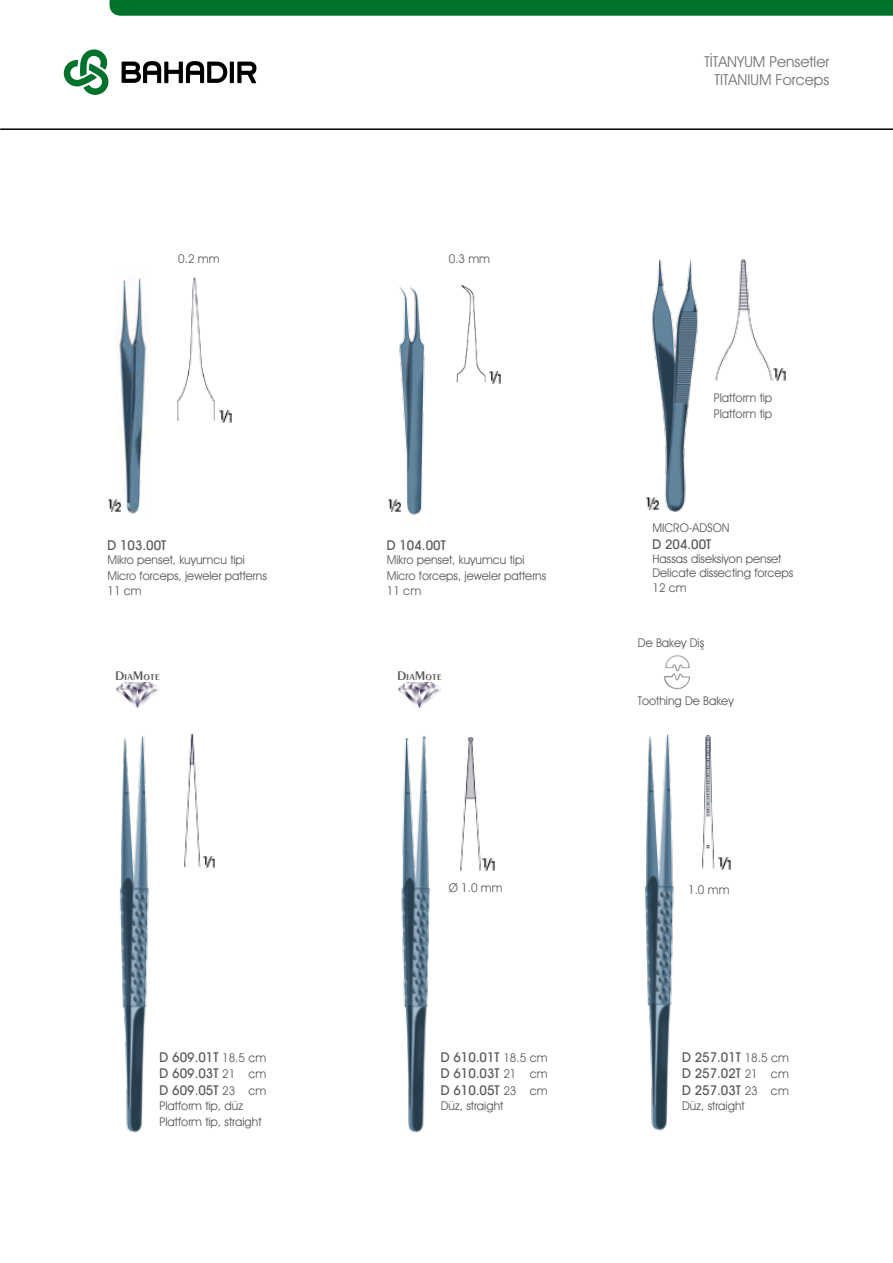
<style>
.page{position:relative;width:893px;height:1263px;background:#fff}
.page>*{position:absolute;margin:0;border:0;box-sizing:border-box;transform-origin:0 0}
.t1{font:15px/18px "Avant Garde IT Cby BT";color:#707172;text-align:right}
.t2{font:500 13.5px/16.2px "Avant Garde IT Cby BT";color:#58585a;text-align:justify}
.t3{font:600 13.5px "Exotic 350 BT";color:#58585a}
.t4{font:12px/16.2px "Avant Garde IT Cby BT";color:#58585a}
.s1{font-weight:400;font-size:12px}
</style>
<div class="page">
<div style="left:109px;top:0;width:784px;height:16px;background:#00722c"></div>
<svg style="left:64px;top:49px;width:44px;height:46px"></svg>
<svg style="left:122px;top:61px;width:134px;height:22px"></svg>
<hr style="left:0;top:128px;width:893px;height:2px;background:#000">
<img style="left:115px;top:277px;width:33px;height:236px">
<img style="left:177px;top:277px;width:38px;height:145px">
<img style="left:392px;top:286px;width:33px;height:229px">
<img style="left:456px;top:285px;width:30px;height:98px">
<img style="left:649px;top:259px;width:49px;height:253px">
<img style="left:715px;top:259px;width:59px;height:122px">
<img style="left:401px;top:735px;width:29px;height:398px">
<img style="left:119px;top:735px;width:30px;height:398px">
<img style="left:644px;top:733px;width:30px;height:398px">
<img style="left:460px;top:736px;width:23px;height:135px">
<img style="left:184px;top:733px;width:17px;height:135px">
<img style="left:701px;top:735px;width:14px;height:134px">
<img style="left:664px;top:655px;width:26px;height:34px">
<svg style="left:774px;top:368px;width:11px;height:12px"></svg>
<svg style="left:489px;top:372px;width:12px;height:12px"></svg>
<svg style="left:219px;top:410px;width:12px;height:12px"></svg>
<svg style="left:646px;top:498px;width:12px;height:11px"></svg>
<svg style="left:388px;top:500px;width:13px;height:11px"></svg>
<svg style="left:109px;top:500px;width:12px;height:11px"></svg>
<svg style="left:203px;top:856px;width:12px;height:12px"></svg>
<svg style="left:483px;top:858px;width:11px;height:12px"></svg>
<svg style="left:719px;top:858px;width:11px;height:11px"></svg>
<img style="left:116px;top:682px;width:43px;height:26px">
<img style="left:398px;top:682px;width:43px;height:26px">
<p class="t4" style="left:178px;top:250px;width:43px">0.2 mm</p>
<p class="t4" style="left:449px;top:251px;width:43px">0.3 mm</p>
<p class="t2" style="left:107px;top:537px;width:60px">D 103.00T</p>
<p class="t4" style="left:107px;top:552px;width:161px">Mikro penset, kuyumcu tipi<br>Micro forceps, jeweler patterns</p>
<p class="t4" style="left:107px;top:582px;width:36px">11 cm</p>
<p class="t2" style="left:387px;top:537px;width:60px">D 104.00T</p>
<p class="t4" style="left:387px;top:552px;width:161px">Mikro penset, kuyumcu tipi<br>Micro forceps, jeweler patterns</p>
<p class="t4" style="left:387px;top:582px;width:36px">11 cm</p>
<p class="t3" style="left:115px;top:667px;width:47px">DıaMote</p>
<p class="t3" style="left:397px;top:667px;width:47px">DıaMote</p>
<p class="t2" style="left:160px;top:1049px;width:108px">D 609.01T <span class="s1">18.5 cm </span>D 609.03T <span class="s1">21 cm </span>D 609.05T <span class="s1">23 cm</span></p>
<p class="t4" style="left:160px;top:1098px;width:103px;line-height:15.8px">Platform tip, düz<br>Platform tip, straight</p>
<p class="t4" style="left:449px;top:879px;width:55px">Ø 1.0 mm</p>
<p class="t2" style="left:441px;top:1049px;width:108px">D 610.01T <span class="s1">18.5 cm </span>D 610.03T <span class="s1">21 cm </span>D 610.05T <span class="s1">23 cm</span></p>
<p class="t4" style="left:441px;top:1098px;width:64px">Düz, straight</p>
<p class="t1" style="left:704px;top:52px;width:126px">TİTANYUM Pensetler<br>TITANIUM Forceps</p>
<p class="t4" style="left:714px;top:390px;width:60px;line-height:15.8px">Platform tip<br>Platform tip</p>
<p class="t4" style="left:652px;top:520px;width:79px">MICRO-ADSON</p>
<p class="t2" style="left:652px;top:536px;width:60px">D 204.00T</p>
<p class="t4" style="left:652px;top:551px;width:143px;line-height:14.4px">Hassas diseksiyon penset<br>Delicate dissecting forceps<br>12 cm</p>
<p class="t4" style="left:638px;top:635px;width:68px">De Bakey Diş</p>
<p class="t4" style="left:638px;top:692px;width:97px">Toothing De Bakey</p>
<p class="t4" style="left:688px;top:882px;width:43px">1.0 mm</p>
<p class="t2" style="left:682px;top:1049px;width:108px">D 257.01T <span class="s1">18.5 cm </span>D 257.02T <span class="s1">21 cm </span>D 257.03T <span class="s1">23 cm</span></p>
<p class="t4" style="left:682px;top:1098px;width:64px">Düz, straight</p>
</div>
